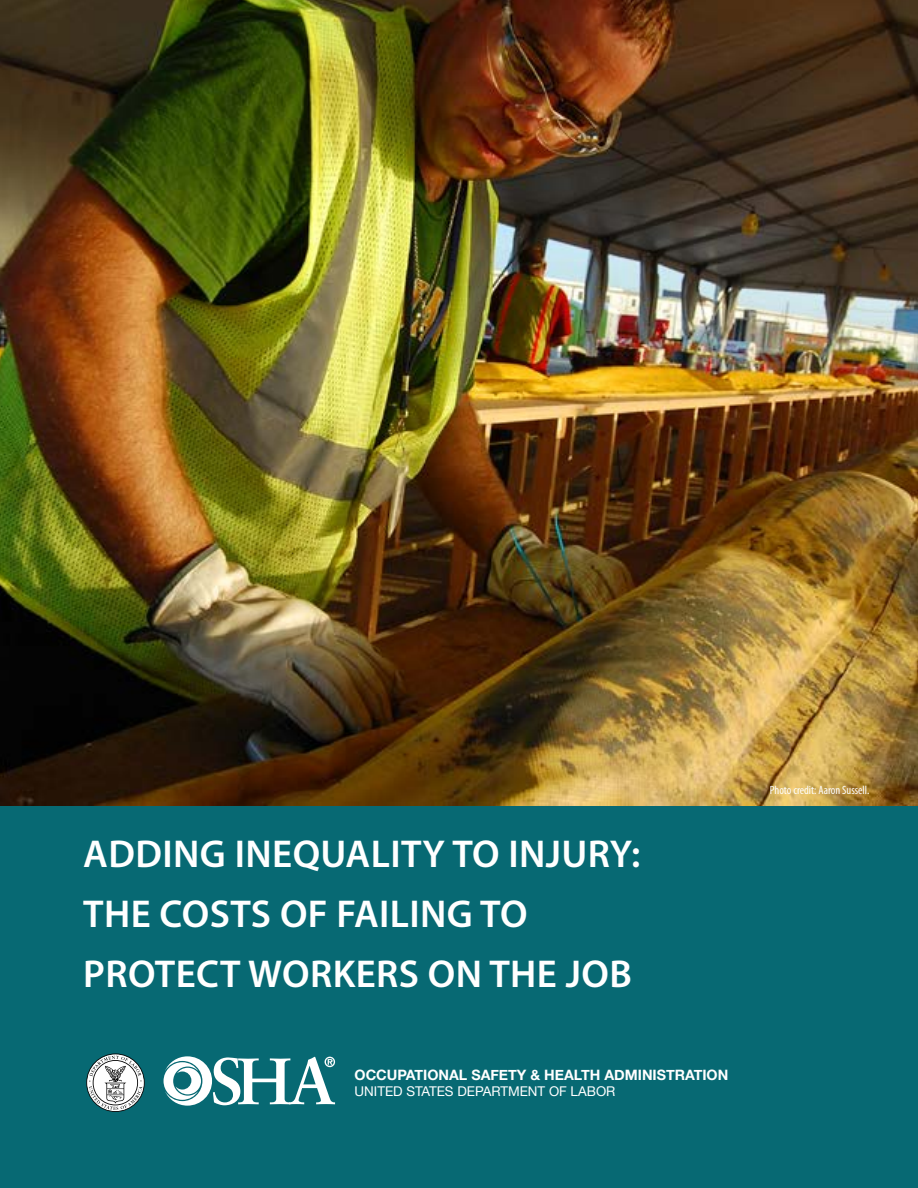
<style>
.page{position:relative;width:918px;height:1188px;background:#fff}
.page>*{position:absolute;margin:0;border:0;box-sizing:border-box;transform-origin:0 0}
.t1{font:600 39px/60px "Myriad Pro";letter-spacing:.01em;color:#fff}
.t2{font:700 14.25px "Helvetica Neue";color:#fff}
.t3{font:13.35px "Helvetica Neue";color:#fff}
.Photo_Credit{font:condensed 12px "Myriad Pro";color:#fff}
</style>
<div class="page">
<div style="left:0;top:786px;width:918px;height:402px;background:#076973"></div>
<img style="left:0;top:0;width:918px;height:806px">
<svg style="left:86px;top:1053px;width:59px;height:59px"></svg>
<svg style="left:164px;top:1056px;width:171px;height:50px"></svg>
<h1 class="t1" style="left:83px;top:823px;width:559px">ADDING INEQUALITY TO INJURY:<br>THE COSTS OF FAILING TO<br>PROTECT WORKERS ON THE JOB</h1>
<p class="t2" style="left:355px;top:1063px;width:375px">OCCUPATIONAL SAFETY &amp; HEALTH ADMINISTRATION</p>
<p class="t3" style="left:355px;top:1081px;width:262px">UNITED STATES DEPARTMENT OF LABOR</p>
<p class="Photo_Credit" style="left:770px;top:783px;width:101px">Photo credit: Aaron Sussell.</p>
</div>
